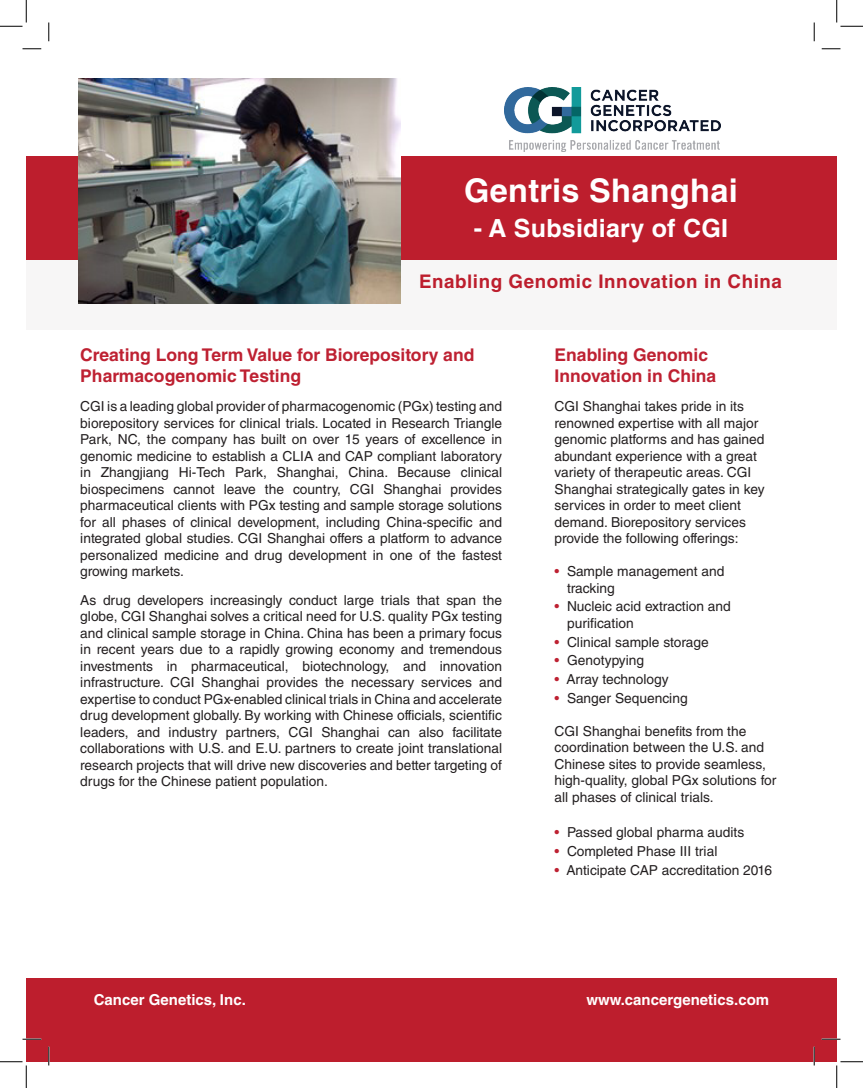
<style>
.page{position:relative;width:863px;height:1088px;background:#fff}
.page>*{position:absolute;margin:0;border:0;box-sizing:border-box;transform-origin:0 0}
.t1{font:700 32.5px "Helvetica LT Std";letter-spacing:.01em;color:#fff}
.t2{font:700 25px "Helvetica LT Std";letter-spacing:.01em;color:#fff}
.t3{font:700 18.75px "Helvetica LT Std";letter-spacing:.03em;color:#bd1e2d}
.t4{font:700 17.5px/21px "Helvetica LT Std";color:#be2132}
.t5{font:700 15px "Helvetica LT Std";color:#fff}
.t6{font:13.75px/16.5px "Helvetica LT Std";color:#231f20;text-align:justify}
.s1{color:#be2132}
</style>
<div class="page">
<div style="left:26px;top:260px;width:810px;height:69px;background:#f7f6f6"></div>
<div style="left:26px;top:156px;width:810px;height:104px;background:#bd1e2d"></div>
<div style="left:26px;top:978px;width:810px;height:83px;background:#bd1e2d"></div>
<img style="left:79px;top:79px;width:321px;height:225px">
<img style="left:504px;top:87px;width:216px;height:64px">
<svg style="left:22px;top:48px;width:19px;height:2px"></svg>
<svg style="left:821px;top:48px;width:19px;height:2px"></svg>
<svg style="left:22px;top:1038px;width:19px;height:2px"></svg>
<svg style="left:821px;top:1038px;width:19px;height:2px"></svg>
<svg style="left:48px;top:22px;width:2px;height:19px"></svg>
<svg style="left:48px;top:1046px;width:2px;height:19px"></svg>
<svg style="left:813px;top:22px;width:2px;height:19px"></svg>
<svg style="left:813px;top:1046px;width:2px;height:19px"></svg>
<svg style="left:0;top:0;width:27px;height:27px"></svg>
<svg style="left:0;top:1061px;width:27px;height:27px"></svg>
<svg style="left:836px;top:0;width:26px;height:27px"></svg>
<svg style="left:836px;top:1061px;width:26px;height:27px"></svg>
<p class="t1" style="left:464px;top:171px;width:275px">Gentris Shanghai</p>
<p class="t2" style="left:474px;top:213px;width:256px">- A Subsidiary of CGI</p>
<p class="t3" style="left:419px;top:270px;width:364px">Enabling Genomic Innovation in China</p>
<p class="t4" style="left:80px;top:344px;width:395px">Creating Long Term Value for Biorepository and<br>Pharmacogenomic Testing</p>
<p class="t6" style="left:80px;top:398px;width:423px">CGI is a leading global provider of pharmacogenomic (PGx) testing and biorepository services for clinical trials. Located in Research Triangle Park, NC, the company has built on over 15 years of excellence in genomic medicine to establish a CLIA and CAP compliant laboratory in Zhangjiang Hi-Tech Park, Shanghai, China. Because clinical biospecimens cannot leave the country, CGI Shanghai provides pharmaceutical clients with PGx testing and sample storage solutions for all phases of clinical development, including China-specific and integrated global studies. CGI Shanghai offers a platform to advance personalized medicine and drug development in one of the fastest growing markets.</p>
<p class="t6" style="left:80px;top:591px;width:423px">As drug developers increasingly conduct large trials that span the globe, CGI Shanghai solves a critical need for U.S. quality PGx testing and clinical sample storage in China. China has been a primary focus in recent years due to a rapidly growing economy and tremendous investments in pharmaceutical, biotechnology, and innovation infrastructure. CGI Shanghai provides the necessary services and expertise to conduct PGx-enabled clinical trials in China and accelerate drug development globally. By working with Chinese officials, scientific leaders, and industry partners, CGI Shanghai can also facilitate collaborations with U.S. and E.U. partners to create joint translational research projects that will drive new discoveries and better targeting of drugs for the Chinese patient population.</p>
<p class="t4" style="left:554px;top:344px;width:163px">Enabling Genomic<br>Innovation in China</p>
<p class="t6" style="left:554px;top:398px;width:211px;text-align:left">CGI Shanghai takes pride in its renowned expertise with all major genomic platforms and has gained abundant experience with a great variety of therapeutic areas. CGI Shanghai strategically gates in key services in order to meet client demand. Biorepository services provide the following offerings:</p>
<p class="t6" style="left:554px;top:563px;width:171px"><span class="s1">•</span> Sample management and</p>
<p class="t6" style="left:567px;top:579px;width:49px">tracking</p>
<p class="t6" style="left:554px;top:598px;width:178px"><span class="s1">•</span> Nucleic acid extraction and</p>
<p class="t6" style="left:567px;top:614px;width:68px">purification</p>
<p class="t6" style="left:554px;top:633px;width:156px"><span class="s1">•</span> Clinical sample storage</p>
<p class="t6" style="left:554px;top:652px;width:91px"><span class="s1">•</span> Genotypying</p>
<p class="t6" style="left:554px;top:671px;width:116px"><span class="s1">•</span> Array technology</p>
<p class="t6" style="left:554px;top:689px;width:135px"><span class="s1">•</span> Sanger Sequencing</p>
<p class="t6" style="left:554px;top:722px;width:223px;text-align:left">CGI Shanghai benefits from the coordination between the U.S. and Chinese sites to provide seamless, high-quality, global PGx solutions for all phases of clinical trials.</p>
<p class="t6" style="left:554px;top:824px;width:191px"><span class="s1">•</span> Passed global pharma audits</p>
<p class="t6" style="left:554px;top:842px;width:164px"><span class="s1">•</span> Completed Phase III trial</p>
<p class="t6" style="left:554px;top:861px;width:219px"><span class="s1">•</span> Anticipate CAP accreditation 2016</p>
<p class="t5" style="left:94px;top:990px;width:153px">Cancer Genetics, Inc.</p>
<p class="t5" style="left:586px;top:990px;width:184px">www.cancergenetics.com</p>
</div>
